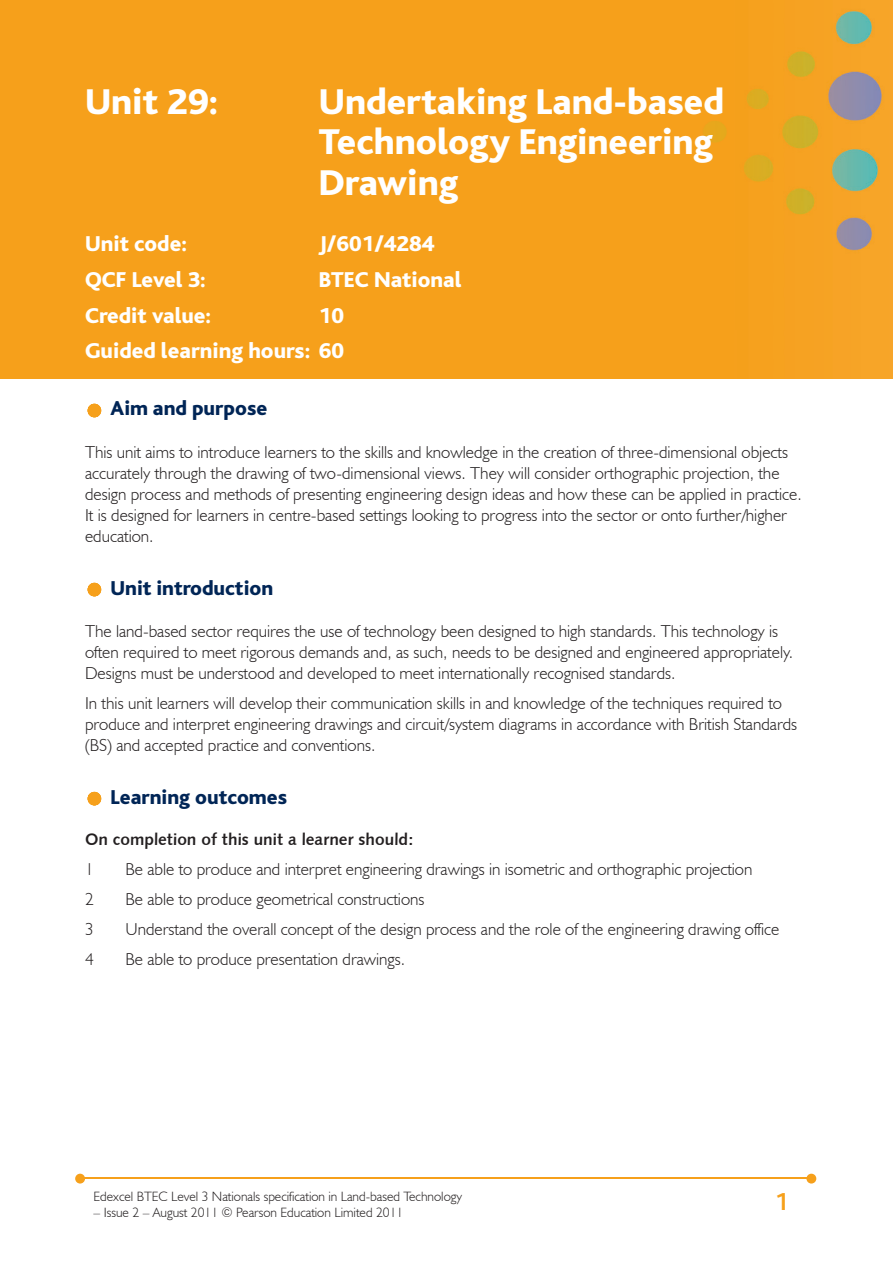
<style>
.page{position:relative;width:893px;height:1263px;background:#fff}
.page>*{position:absolute;margin:0;border:0;box-sizing:border-box;transform-origin:0 0}
.t1{font:800 37.5px/40.5px "Bliss";color:#fff}
.t2{font:700 25.5px "Bliss";color:#f6a01b}
.t3{font:800 22.5px/35.7px "Bliss";color:#fff;text-align:right}
.t4{font:800 21px "Bliss";color:#002556}
.t5{font:300 17.25px/21px "Humanist 521 BT";color:#231f20}
.t6{font:16.5px "Humanist 531 BT Bold A";color:#231f20}
.t7{font:300 13.5px "Humanist 521 BT";color:#231f20}
</style>
<div class="page">
<img style="left:0;top:0;width:893px;height:378px">
<hr style="left:83px;top:1178px;width:727px;height:1px;background:#f6a01b">
<svg style="left:806px;top:1174px;width:10px;height:9px"></svg>
<svg style="left:75px;top:1174px;width:10px;height:9px"></svg>
<svg style="left:88px;top:404px;width:13px;height:13px"></svg>
<svg style="left:88px;top:583px;width:13px;height:13px"></svg>
<svg style="left:88px;top:792px;width:13px;height:13px"></svg>
<h1 class="t1" style="left:85px;top:82px;width:135px">Unit 29:</h1>
<h1 class="t1" style="left:319px;top:82px;width:407px">Undertaking Land-based<br>Technology Engineering<br>Drawing</h1>
<h3 class="t3" style="left:85px;top:226px;width:104px">Unit code:</h3>
<h3 class="t3" style="left:319px;top:226px;width:117px">J/601/4284</h3>
<h3 class="t3" style="left:85px;top:262px;width:122px">QCF Level 3:</h3>
<h3 class="t3" style="left:319px;top:262px;width:144px">BTEC National</h3>
<h3 class="t3" style="left:85px;top:298px;width:128px">Credit value:</h3>
<h3 class="t3" style="left:85px;top:298px;width:261px">10<br>Guided learning hours: 60</h3>
<p class="t4" style="left:111px;top:398px;width:158px">Aim and purpose</p>
<p class="t5" style="left:85px;top:441px;width:718px">This unit aims to introduce learners to the skills and knowledge in the creation of three-dimensional objects accurately through the drawing of two-dimensional views. They will consider orthographic projection, the design process and methods of presenting engineering design ideas and how these can be applied in practice.<br>It is designed for learners in centre-based settings looking to progress into the sector or onto further/higher education.</p>
<p class="t4" style="left:111px;top:577px;width:164px">Unit introduction</p>
<p class="t5" style="left:85px;top:620px;width:710px">The land-based sector requires the use of technology been designed to high standards. This technology is often required to meet rigorous demands and, as such, needs to be designed and engineered appropriately.<br>Designs must be understood and developed to meet internationally recognised standards.</p>
<p class="t5" style="left:85px;top:692px;width:714px">In this unit learners will develop their communication skills in and knowledge of the techniques required to produce and interpret engineering drawings and circuit/system diagrams in accordance with British Standards (BS) and accepted practice and conventions.</p>
<p class="t4" style="left:111px;top:786px;width:178px">Learning outcomes</p>
<p class="t6" style="left:85px;top:829px;width:330px">On completion of this unit a learner should:</p>
<p class="t5" style="left:85px;top:858px;width:10px">1</p>
<p class="t5" style="left:125px;top:858px;width:628px">Be able to produce and interpret engineering drawings in isometric and orthographic projection</p>
<p class="t5" style="left:85px;top:888px;width:10px">2</p>
<p class="t5" style="left:125px;top:888px;width:301px">Be able to produce geometrical constructions</p>
<p class="t5" style="left:85px;top:918px;width:10px">3</p>
<p class="t5" style="left:125px;top:918px;width:655px">Understand the overall concept of the design process and the role of the engineering drawing office</p>
<p class="t5" style="left:85px;top:948px;width:10px">4</p>
<p class="t5" style="left:125px;top:948px;width:281px">Be able to produce presentation drawings.</p>
<p class="t7" style="left:94px;top:1188px;width:370px">Edexcel BTEC Level 3 Nationals specification in Land-based Technology</p>
<p class="t7" style="left:94px;top:1204px;width:311px">– Issue 2 – August 2011 © Pearson Education Limited 2011</p>
<h2 class="t2" style="left:775px;top:1188px;width:15px">1</h2>
</div>
